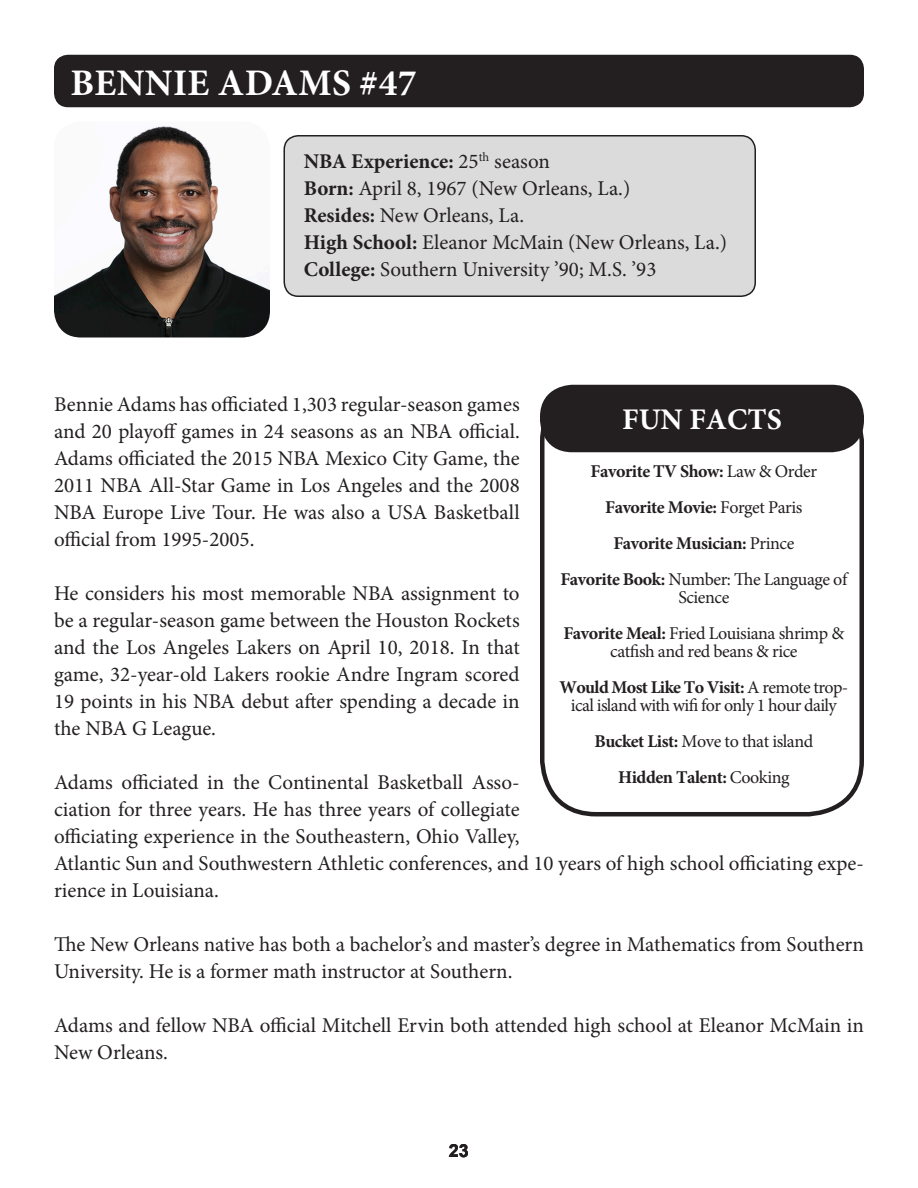
<style>
.page{position:relative;width:918px;height:1188px;background:#fff}
.page>*{position:absolute;margin:0;border:0;box-sizing:border-box;transform-origin:0 0}
.t1{font:700 37.5px "Minion Pro";letter-spacing:.01em;color:#fff}
.t2{font:700 30px "Minion Pro";color:#fff}
.t3{font:21px/27px "Minion Pro";color:#231f20}
.t4{font:700 21px "Minion Pro";color:#231f20}
.t5{font:18px/18px "Minion Pro";letter-spacing:-.025em;color:#231f20;text-align:center}
.t6{font:700 18px "Minion Pro";letter-spacing:-.025em;color:#231f20}
.t7{font:700 18px "Arial";color:#231f20}
.s1{font-weight:400}
.s2{font-weight:700}
</style>
<div class="page">
<div style="left:284px;top:136px;width:471px;height:160px;background:#dbdbdb;border-radius:14px"></div>
<div style="left:284px;top:135px;width:472px;height:162px;border:2px solid #231f20;border-radius:14px"></div>
<div style="left:54px;top:55px;width:810px;height:52px;background:#231f20;border-radius:14px"></div>
<img style="left:54px;top:126px;width:216px;height:212px">
<div style="left:540px;top:386px;width:324px;height:430px;border:4px solid #231f20;border-radius:54px"></div>
<div style="left:542px;top:387px;width:320px;height:63px;background:#231f20;border-radius:30px"></div>
<div style="left:540px;top:385px;width:324px;height:67px;border:4px solid #231f20;border-radius:30px"></div>
<p class="t1" style="left:70px;top:56px;width:348px">BENNIE ADAMS #47</p>
<p class="t4" style="left:304px;top:147px;width:248px">NBA Experience: <span class="s1">25</span><sup>th</sup> <span class="s1">season</span></p>
<p class="t3" style="left:304px;top:175px;width:328px"><span class="s2">Born:</span> April 8, 1967 (New Orleans, La.)</p>
<p class="t3" style="left:304px;top:202px;width:222px"><span class="s2">Resides:</span> New Orleans, La.</p>
<p class="t3" style="left:304px;top:229px;width:425px"><span class="s2">High School:</span> Eleanor McMain (New Orleans, La.)</p>
<p class="t3" style="left:304px;top:256px;width:354px"><span class="s2">College:</span> Southern University ’90; M.S. ’93</p>
<p class="t3" style="left:54px;top:391px;width:467px;text-align:justify">Bennie Adams has officiated 1,303 regular-season games and 20 playoff games in 24 seasons as an NBA official.<br>Adams officiated the 2015 NBA Mexico City Game, the 2011 NBA All-Star Game in Los Angeles and the 2008<br>NBA Europe Live Tour. He was also a USA Basketball official from 1995-2005.</p>
<p class="t3" style="left:54px;top:580px;width:467px;text-align:justify">He considers his most memorable NBA assignment to be a regular-season game between the Houston Rockets and the Los Angeles Lakers on April 10, 2018. In that game, 32-year-old Lakers rookie Andre Ingram scored 19 points in his NBA debut after spending a decade in the NBA G League.</p>
<p class="t3" style="left:54px;top:769px;width:812px">Adams officiated in the Continental Basketball Asso-<br>ciation for three years. He has three years of collegiate<br>officiating experience in the Southeastern, Ohio Valley,<br>Atlantic Sun and Southwestern Athletic conferences, and 10 years of high school officiating expe&shy;rience in Louisiana.</p>
<p class="t3" style="left:54px;top:931px;width:812px">The New Orleans native has both a bachelor’s and master’s degree in Mathematics from Southern<br>University. He is a former math instructor at Southern.</p>
<p class="t3" style="left:54px;top:1012px;width:812px">Adams and fellow NBA official Mitchell Ervin both attended high school at Eleanor McMain in<br>New Orleans.</p>
<p class="t2" style="left:622px;top:398px;width:161px">FUN FACTS</p>
<p class="t6" style="left:591px;top:458px;width:228px">Favorite TV Show: <span class="s1">Law &amp; Order</span></p>
<p class="t6" style="left:605px;top:494px;width:199px">Favorite Movie: <span class="s1">Forget Paris</span></p>
<p class="t6" style="left:613px;top:530px;width:182px">Favorite Musician: <span class="s1">Prince</span></p>
<p class="t5" style="left:560px;top:570px;width:289px"><span class="s2">Favorite Book:</span> Number: The Language of<br>Science</p>
<p class="t5" style="left:563px;top:624px;width:282px"><span class="s2">Favorite Meal:</span> Fried Louisiana shrimp &amp; catfish and red beans &amp; rice</p>
<p class="t5" style="left:559px;top:678px;width:290px"><span class="s2">Would Most Like To Visit:</span> A remote trop&shy;ical island with wifi for only 1 hour daily</p>
<p class="t5" style="left:594px;top:732px;width:220px"><span class="s2">Bucket List:</span> Move to that island</p>
<p class="t6" style="left:618px;top:764px;width:173px">Hidden Talent: <span class="s1">Cooking</span></p>
<p class="t7" style="left:449px;top:1138px;width:22px">23</p>
</div>
